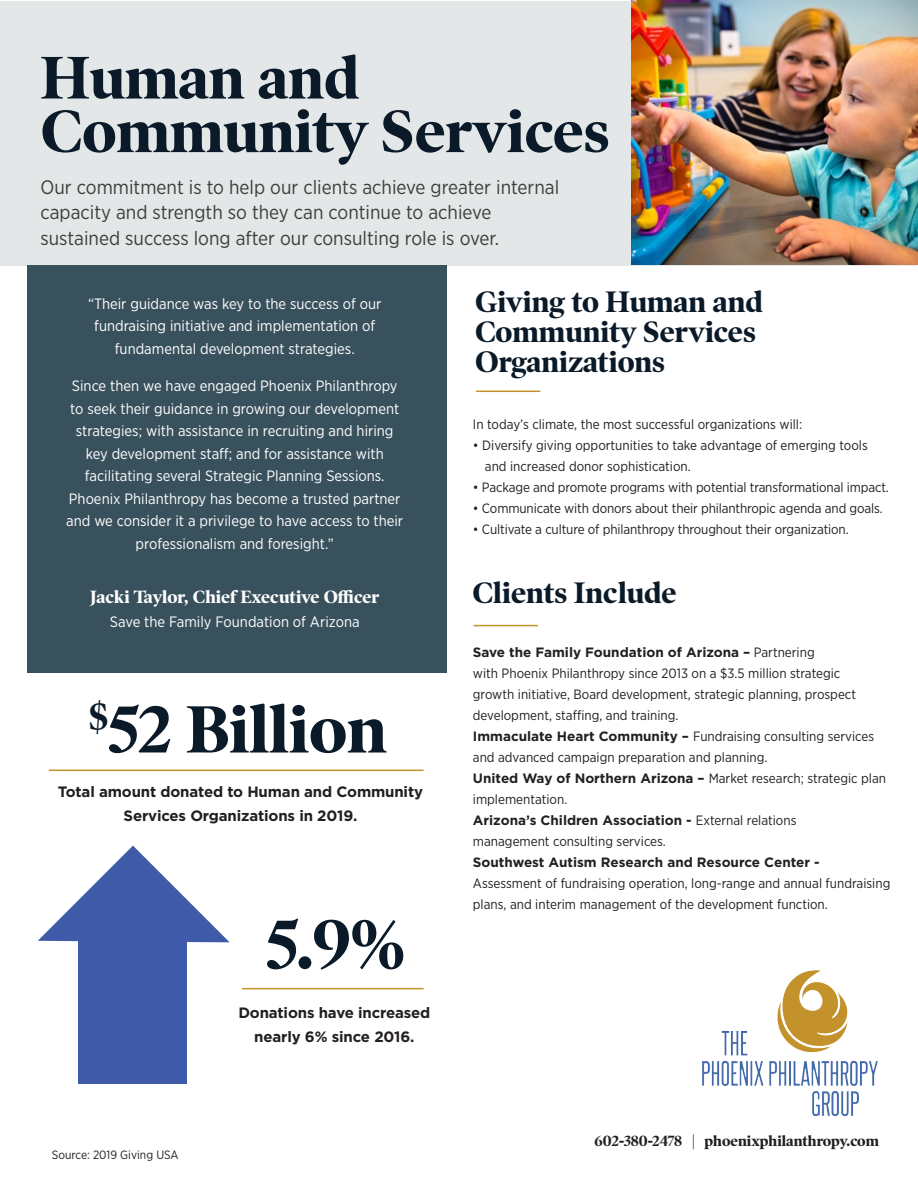
<style>
.page{position:relative;width:918px;height:1188px;background:#fff}
.page>*{position:absolute;margin:0;border:0;box-sizing:border-box;transform-origin:0 0}
.t1{font:700 70.5px "Poynter OS Disp";color:#0a1a29}
.t2{font:700 67.5px "Poynter OS Disp";color:#0a1a29}
.t3{font:700 60.75px/53.6px "Poynter OS Disp";color:#0a1a29}
.t4{font:700 30px/30px "Poynter OS Disp";color:#0a1a29}
.t5{font:19.5px/25.5px "Gotham Narrow";color:#3e3e3f}
.t6{font:700 18px "Poynter OS Disp";color:#fff}
.t7{font:15px/22.5px "Gotham Narrow";color:#fff;text-align:center}
.t8{font:700 15px/24px "Gotham";letter-spacing:-.01em;color:#231f20;text-align:center}
.t9{font:700 15px "Poynter OS Disp";color:#231f20}
.t10{font:13.5px/21px "Gotham Narrow";color:#231f20}
.t11{font:700 13.5px "Gotham";color:#231f20}
.t12{font:12px "Gotham Narrow";color:#231f20}
.s1{font-family:"Gotham Narrow";font-weight:400}
.s2{font-family:"Gotham";font-weight:700}
</style>
<div class="page">
<div style="left:1px;top:1px;width:916px;height:265px;background:#e3e7e8"></div>
<hr style="left:476px;top:391px;width:64px;height:1px;background:#c4922b">
<img style="left:702px;top:970px;width:176px;height:146px">
<img style="left:632px;top:0;width:286px;height:265px">
<div style="left:27px;top:265px;width:419px;height:408px;background:#39515d"></div>
<hr style="left:474px;top:625px;width:64px;height:1px;background:#c4922b">
<hr style="left:49px;top:770px;width:375px;height:1px;background:#c4922b">
<hr style="left:242px;top:988px;width:182px;height:1px;background:#c4922b">
<div style="left:78px;top:940px;width:109px;height:143px;background:#3e5aa8"></div>
<svg style="left:38px;top:846px;width:191px;height:96px"></svg>
<h3 class="t3" style="left:40px;top:50px;width:570px">Human and<br>Community Services</h3>
<h3 class="t5" style="left:40px;top:174px;width:520px">Our commitment is to help our clients achieve greater internal capacity and strength so they can continue to achieve sustained success long after our consulting role is over.</h3>
<p class="t7" style="left:88px;top:292px;width:295px">“Their guidance was key to the success of our fundraising initiative and implementation of fundamental development strategies.</p>
<p class="t7" style="left:66px;top:375px;width:338px">Since then we have engaged Phoenix Philanthropy to seek their guidance in growing our development strategies; with assistance in recruiting and hiring key development staff; and for assistance with facilitating several Strategic Planning Sessions.<br>Phoenix Philanthropy has become a trusted partner and we consider it a privilege to have access to their professionalism and foresight.”</p>
<h3 class="t6" style="left:90px;top:586px;width:291px">Jacki Taylor, Chief Executive Officer</h3>
<p class="t7" style="left:110px;top:610px;width:251px">Save the Family Foundation of Arizona</p>
<h2 class="t2" style="left:90px;top:690px;width:299px"><sup>$</sup>52 Billion</h2>
<p class="t8" style="left:58px;top:779px;width:367px">Total amount donated to Human and Community<br>Services Organizations in 2019.</p>
<h1 class="t1" style="left:266px;top:904px;width:140px">5.9%</h1>
<p class="t12" style="left:52px;top:1147px;width:128px">Source: 2019 Giving USA</p>
<p class="t8" style="left:238px;top:1000px;width:194px">Donations have increased nearly 6% since 2016.</p>
<h3 class="t4" style="left:475px;top:287px;width:289px">Giving to Human and<br>Community Services<br>Organizations</h3>
<p class="t10" style="left:473px;top:413px;width:331px">In today’s climate, the most successful organizations will:</p>
<p class="t10" style="left:485px;top:434px;width:384px;text-indent:-12px">• Diversify giving opportunities to take advantage of emerging tools and increased donor sophistication.</p>
<p class="t10" style="left:473px;top:476px;width:417px">• Package and promote programs with potential transformational impact.</p>
<p class="t10" style="left:473px;top:497px;width:411px">• Communicate with donors about their philanthropic agenda and goals.</p>
<p class="t10" style="left:473px;top:518px;width:377px">• Cultivate a culture of philanthropy throughout their organization.</p>
<h3 class="t4" style="left:472px;top:578px;width:206px">Clients Include</h3>
<p class="t11" style="left:473px;top:644px;width:343px">Save the Family Foundation of Arizona – <span class="s1">Partnering</span></p>
<p class="t10" style="left:473px;top:663px;width:415px">with Phoenix Philanthropy since 2013 on a $3.5 million strategic<br>growth initiative, Board development, strategic planning, prospect development, staffing, and training.<br><span class="s2">Immaculate Heart Community –</span> Fundraising consulting services and advanced campaign preparation and planning.<br><span class="s2">United Way of Northern Arizona –</span> Market research; strategic plan implementation.</p>
<p class="t11" style="left:473px;top:812px;width:325px">Arizona’s Children Association - <span class="s1">External relations</span></p>
<p class="t10" style="left:473px;top:831px;width:195px">management consulting services.</p>
<p class="t11" style="left:473px;top:854px;width:348px">Southwest Autism Research and Resource Center -</p>
<p class="t10" style="left:473px;top:873px;width:419px">Assessment of fundraising operation, long-range and annual fundraising plans, and interim management of the development function.</p>
<p class="t9" style="left:595px;top:1132px;width:286px">602-380-2478 | phoenixphilanthropy.com</p>
</div>
